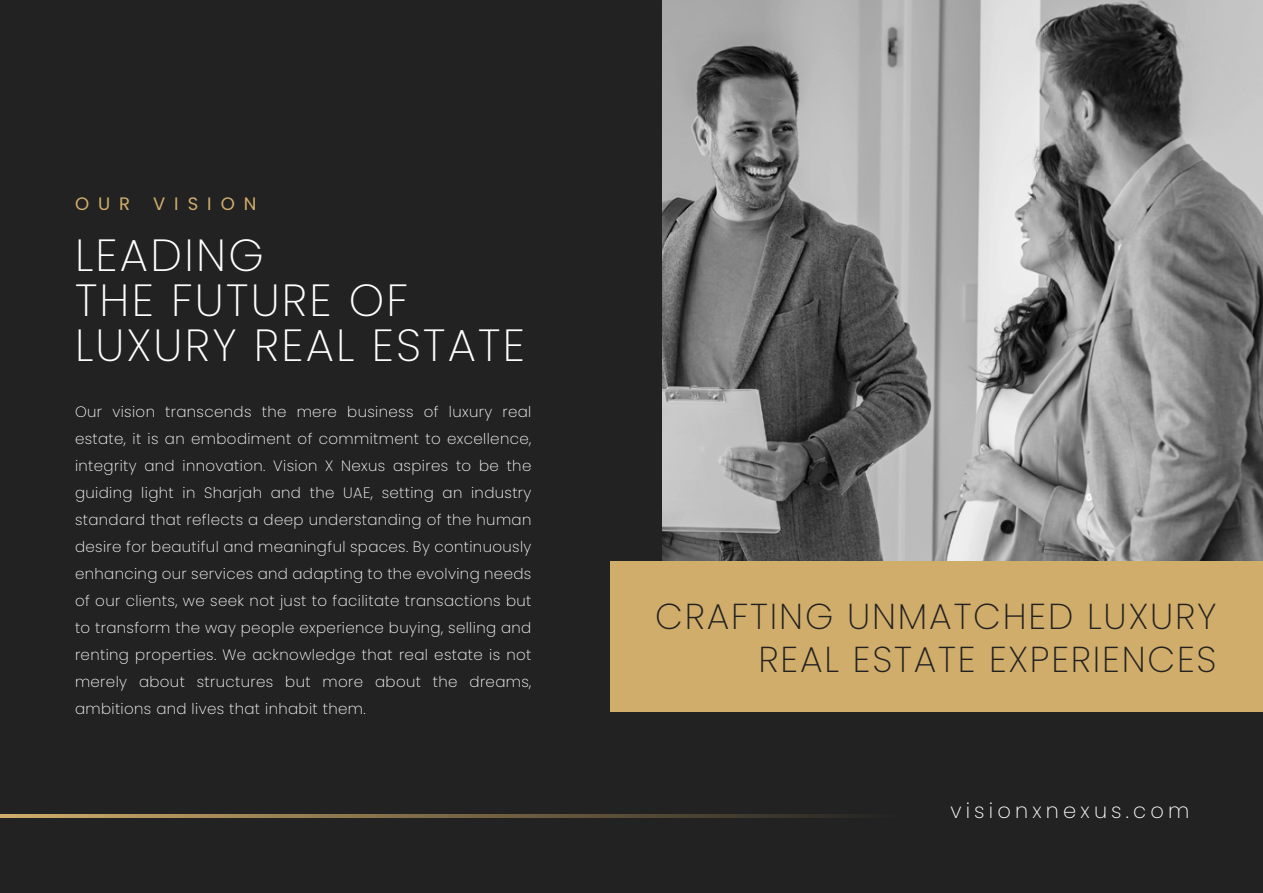
<style>
.page{position:relative;width:1263px;height:893px;background:#222}
.page>*{position:absolute;margin:0;border:0;box-sizing:border-box;transform-origin:0 0}
.t1{font:200 45px/45px "Poppins";letter-spacing:.05em;color:#fff}
.t2{font:200 36px/42px "Poppins";letter-spacing:.05em;color:#222;text-align:right}
.t3{font:200 21px "Poppins";letter-spacing:.2em;color:#fff}
.t4{font:18px "Poppins";letter-spacing:.5em;color:#d0ad6a}
.t5{font:200 15px/27px "Poppins";letter-spacing:.025em;color:#fff;text-align:justify}
</style>
<div class="page">
<svg style="left:0;top:815px;width:848px;height:3px;background:#7e6b47"></svg>
<img style="left:663px;top:0;width:600px;height:562px">
<div style="left:610px;top:562px;width:653px;height:150px;background:#d0ad6a"></div>
<p class="t4" style="left:75px;top:193px;width:57px">OUR</p>
<p class="t4" style="left:153px;top:193px;width:105px">VISION</p>
<h1 class="t1" style="left:75px;top:233px;width:451px">LEADING<br>THE FUTURE OF<br>LUXURY REAL ESTATE</h1>
<p class="t5" style="left:75px;top:398px;width:458px">Our vision transcends the mere business of luxury real estate, it is an embodiment of commitment to excellence, integrity and innovation. Vision X Nexus aspires to be the guiding light in Sharjah and the UAE, setting an industry standard that reflects a deep understanding of the human desire for beautiful and meaningful spaces. By continuously enhancing our services and adapting to the evolving needs of our clients, we seek not just to facilitate transactions but to transform the way people experience buying, selling and renting properties. We acknowledge that real estate is not merely about structures but more about the dreams, ambitions and lives that inhabit them.</p>
<h2 class="t2" style="left:655px;top:596px;width:563px">CRAFTING UNMATCHED LUXURY<br>REAL ESTATE EXPERIENCES</h2>
<h3 class="t3" style="left:950px;top:798px;width:241px">visionxnexus.com</h3>
</div>
